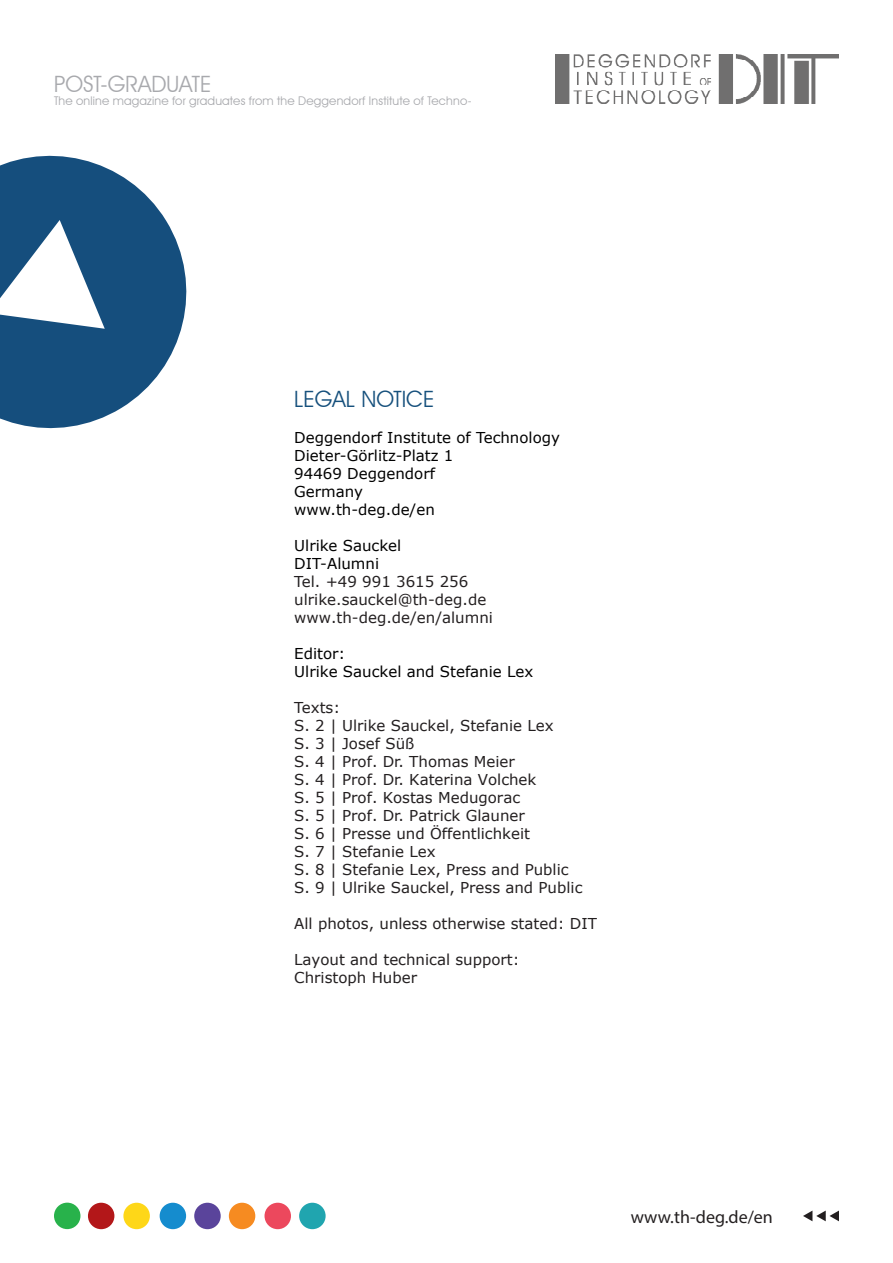
<style>
.page{position:relative;width:893px;height:1263px;background:#fff}
.page>*{position:absolute;margin:0;border:0;box-sizing:border-box;transform-origin:0 0}
.t1{font:22.5px "Avant Garde IT Cby BT";color:#a8a9ad}
.t2{font:22.5px "Avant Garde IT Cby BT";color:#16507c}
.t3{font:18px "Myriad Pro";color:#231f20}
.t4{font:15px/18px "Verdana";color:#231f20}
.t5{font:15px/18px "Verdana";color:#000001}
.t6{font:12px "Avant Garde IT Cby BT";letter-spacing:.015em;color:#a8a9ad}
</style>
<div class="page">
<svg style="left:0;top:155px;width:187px;height:274px;fill:#154e7d"></svg>
<svg style="left:0;top:183px;width:114px;height:146px"></svg>
<svg style="left:803px;top:1210px;width:36px;height:11px"></svg>
<div style="left:54px;top:1202px;width:26px;height:27px;background:#28b24b;border-radius:50%"></div>
<div style="left:88px;top:1203px;width:26px;height:26px;background:#b31719;border-radius:50%"></div>
<div style="left:123px;top:1203px;width:27px;height:26px;background:#fed718;border-radius:50%"></div>
<div style="left:160px;top:1203px;width:26px;height:26px;background:#158cce;border-radius:50%"></div>
<div style="left:194px;top:1203px;width:27px;height:26px;background:#5a449b;border-radius:50%"></div>
<div style="left:299px;top:1203px;width:27px;height:26px;background:#20a5af;border-radius:50%"></div>
<div style="left:229px;top:1203px;width:26px;height:26px;background:#f68b21;border-radius:50%"></div>
<div style="left:265px;top:1203px;width:26px;height:26px;background:#ec485d;border-radius:50%"></div>
<img style="left:555px;top:54px;width:283px;height:49px">
<h1 class="t1" style="left:54px;top:70px;width:159px">POST-GRADUATE</h1>
<p class="t6" style="left:54px;top:94px;width:419px">The online magazine for graduates from the Deggendorf Institute of Techno-</p>
<h1 class="t2" style="left:294px;top:385px;width:142px">LEGAL NOTICE</h1>
<p class="t5" style="left:294px;top:429px;width:267px">Deggendorf Institute of Technology<br>Dieter-Görlitz-Platz 1<br>94469 Deggendorf<br>Germany<br>www.th-deg.de/en</p>
<p class="t5" style="left:294px;top:537px;width:108px">Ulrike Sauckel<br>DIT-Alumni</p>
<p class="t4" style="left:294px;top:573px;width:200px">Tel. +49 991 3615 256 ulrike.sauckel@th-deg.de www.th-deg.de/en/alumni</p>
<p class="t5" style="left:294px;top:645px;width:241px">Editor:<br>Ulrike Sauckel and Stefanie Lex</p>
<p class="t4" style="left:294px;top:699px;width:290px">Texts:<br>S. 2 | Ulrike Sauckel, Stefanie Lex<br>S. 3 | Josef Süß<br>S. 4 | Prof. Dr. Thomas Meier<br>S. 4 | Prof. Dr. Katerina Volchek<br>S. 5 | Prof. Kostas Medugorac<br>S. 5 | Prof. Dr. Patrick Glauner<br>S. 6 | Presse und Öffentlichkeit<br>S. 7 | Stefanie Lex<br>S. 8 | Stefanie Lex, Press and Public<br>S. 9 | Ulrike Sauckel, Press and Public</p>
<p class="t4" style="left:294px;top:915px;width:304px">All photos, unless otherwise stated: DIT</p>
<p class="t4" style="left:294px;top:951px;width:227px">Layout and technical support:<br>Christoph Huber</p>
<p class="t3" style="left:631px;top:1205px;width:144px">www.th-deg.de/en</p>
</div>
